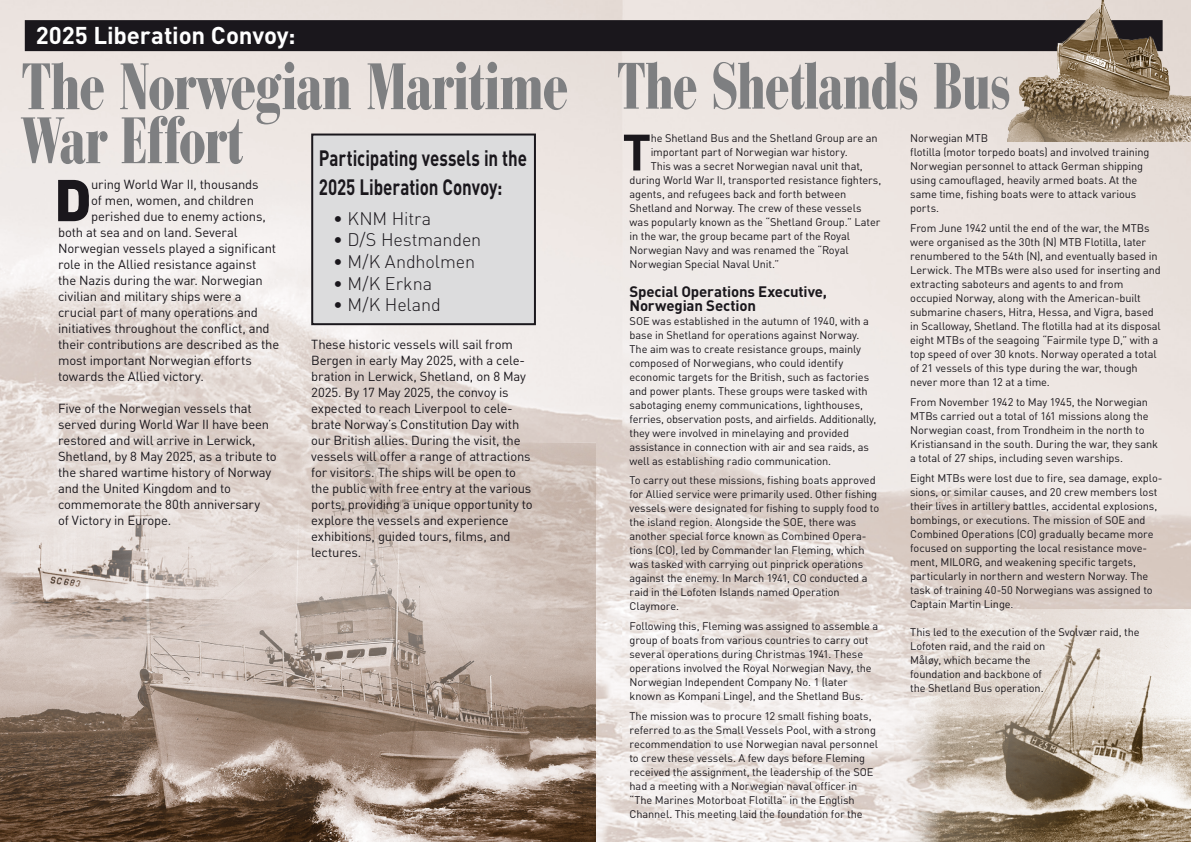
<style>
.page{position:relative;width:1191px;height:842px;background:#fff}
.page>*{position:absolute;margin:0;border:0;box-sizing:border-box;transform-origin:0 0}
.t1{font:900 condensed 65px/54px "Bauer Bodoni";letter-spacing:-.005em;color:#7e7f81;scale:.84 1}
.t2{font:900 condensed 65px "Bauer Bodoni";letter-spacing:-.005em;color:#7e7f81;scale:.81 1}
.Brødtekst{font:900 57.9px "DIN";color:#1a171c}
.Brødtekst_mindre{font:700 50.3px "DIN";color:#1a171c}
.t3{font:700 24px "DIN";letter-spacing:-.005em;color:#fff}
.t4{font:700 22px/28.8px "DIN";letter-spacing:-.005em;color:#1a171c;scale:.77 1}
.t5{font:300 18px "DIN";letter-spacing:-.005em;color:#1a171c}
.Brødtekst_mindre-2{font:700 15px "DIN";letter-spacing:-.01em;color:#1a171c}
.Brødtekst-2{font:13px/16px "DIN";letter-spacing:-.015em;color:#1a171c}
.Brødtekst_mindre-3{font:11px/14px "DIN";letter-spacing:-.01em;color:#1a171c}
</style>
<div class="page">
<img style="left:0;top:0;width:1191px;height:842px">
<img style="left:0;top:442px;width:595px;height:400px">
<img style="left:899px;top:609px;width:292px;height:233px">
<img style="left:0;top:478px;width:263px;height:161px">
<div style="left:312px;top:135px;width:223px;height:189px;background:#dcdcdd"></div>
<div style="left:311px;top:134px;width:225px;height:191px;border:2px solid #1a171c"></div>
<div style="left:25px;top:20px;width:1137px;height:31px;background:#1a171c"></div>
<img style="left:977px;top:0;width:214px;height:141px">
<p class="t3" style="left:36px;top:19px;width:261px">2025 Liberation Convoy:</p>
<p class="t1" style="left:23px;top:59px;width:651px">The Norwegian Maritime<br>War Effort</p>
<p class="t2" style="left:618px;top:48px;width:486px">The Shetlands Bus</p>
<p class="Brødtekst_mindre" style="left:622px;top:119px;width:30px">T</p>
<p class="Brødtekst_mindre-3" style="left:650px;top:131px;width:229px">he Shetland Bus and the Shetland Group are an</p>
<p class="Brødtekst_mindre-3" style="left:910px;top:131px;width:241px">Norwegian MTB<br>flotilla (motor torpedo boats) and involved training Norwegian personnel to attack German shipping using camouflaged, heavily armed boats. At the same time, fishing boats were to attack various ports.</p>
<p class="Brødtekst_mindre-3" style="left:910px;top:221px;width:252px">From June 1942 until the end of the war, the MTBs were organised as the 30th (N) MTB Flotilla, later renumbered to the 54th (N), and eventually based in Lerwick. The MTBs were also used for inserting and extracting saboteurs and agents to and from occupied Norway, along with the American-built submarine chasers, Hitra, Hessa, and Vigra, based in Scalloway, Shetland. The flotilla had at its disposal eight MTBs of the seagoing “Fairmile type D,” with a top speed of over 30 knots. Norway operated a total of 21 vessels of this type during the war, though never more than 12 at a time.</p>
<p class="Brødtekst_mindre-3" style="left:910px;top:395px;width:249px">From November 1942 to May 1945, the Norwegian MTBs carried out a total of 161 missions along the Norwegian coast, from Trondheim in the north to Kristiansand in the south. During the war, they sank a total of 27 ships, including seven warships.</p>
<p class="Brødtekst_mindre-3" style="left:910px;top:470px;width:254px">Eight MTBs were lost due to fire, sea damage, explo&shy;sions, or similar causes, and 20 crew members lost their lives in artillery battles, accidental explosions, bombings, or executions. The mission of SOE and Combined Operations (CO) gradually became more focused on supporting the local resistance move&shy;ment, MILORG, and weakening specific targets, particularly in northern and western Norway. The task of training 40-50 Norwegians was assigned to Captain Martin Linge.</p>
<p class="Brødtekst_mindre-3" style="left:910px;top:624px;width:231px">This led to the execution of the Svolvær raid, the<br>Lofoten raid, and the raid on<br>Måløy, which became the<br>foundation and backbone of<br>the Shetland Bus operation.</p>
<p class="Brødtekst_mindre-3" style="left:650px;top:145px;width:199px">important part of Norwegian war history.</p>
<p class="Brødtekst_mindre-3" style="left:650px;top:159px;width:214px">This was a secret Norwegian naval unit that,</p>
<p class="Brødtekst_mindre-3" style="left:629px;top:173px;width:253px">during World War II, transported resistance fighters,</p>
<p class="Brødtekst_mindre-3" style="left:629px;top:187px;width:218px">agents, and refugees back and forth between</p>
<p class="Brødtekst_mindre-3" style="left:629px;top:201px;width:234px">Shetland and Norway. The crew of these vessels</p>
<p class="Brødtekst_mindre-3" style="left:629px;top:215px;width:252px">was popularly known as the “Shetland Group.” Later</p>
<p class="Brødtekst_mindre-3" style="left:629px;top:229px;width:222px">in the war, the group became part of the Royal</p>
<p class="Brødtekst_mindre-3" style="left:629px;top:243px;width:221px">Norwegian Navy and was renamed the “Royal</p>
<p class="Brødtekst_mindre-3" style="left:629px;top:257px;width:151px">Norwegian Special Naval Unit.”</p>
<p class="Brødtekst_mindre-2" style="left:629px;top:281px;width:199px">Special Operations Executive,</p>
<p class="Brødtekst_mindre-2" style="left:629px;top:295px;width:128px">Norwegian Section</p>
<p class="Brødtekst_mindre-3" style="left:629px;top:313px;width:248px">SOE was established in the autumn of 1940, with a base in Shetland for operations against Norway.<br>The aim was to create resistance groups, mainly composed of Norwegians, who could identify economic targets for the British, such as factories and power plants. These groups were tasked with sabotaging enemy communications, lighthouses, ferries, observation posts, and airfields. Additionally, they were involved in minelaying and provided assistance in connection with air and sea raids, as well as establishing radio communication.</p>
<p class="Brødtekst_mindre-3" style="left:629px;top:473px;width:251px">To carry out these missions, fishing boats approved for Allied service were primarily used. Other fishing vessels were designated for fishing to supply food to the island region. Alongside the SOE, there was another special force known as Combined Opera&shy;tions (CO), led by Commander Ian Fleming, which was tasked with carrying out pinprick operations against the enemy. In March 1941, CO conducted a raid in the Lofoten Islands named Operation Claymore.</p>
<p class="Brødtekst_mindre-3" style="left:629px;top:619px;width:250px">Following this, Fleming was assigned to assemble a group of boats from various countries to carry out several operations during Christmas 1941. These operations involved the Royal Norwegian Navy, the Norwegian Independent Company No. 1 (later known as Kompani Linge), and the Shetland Bus.</p>
<p class="Brødtekst_mindre-3" style="left:629px;top:708px;width:250px">The mission was to procure 12 small fishing boats, referred to as the Small Vessels Pool, with a strong recommendation to use Norwegian naval personnel to crew these vessels. A few days before Fleming received the assignment, the leadership of the SOE had a meeting with a Norwegian naval officer in “The Marines Motorboat Flotilla” in the English Channel. This meeting laid the foundation for the</p>
<p class="t4" style="left:319px;top:143px;width:272px">Participating vessels in the<br>2025 Liberation Convoy:</p>
<p class="t5" style="left:333px;top:207px;width:100px">• KNM Hitra</p>
<p class="t5" style="left:333px;top:229px;width:150px">• D/S Hestmanden</p>
<p class="t5" style="left:333px;top:250px;width:143px">• M/K Andholmen</p>
<p class="t5" style="left:333px;top:272px;width:101px">• M/K Erkna</p>
<p class="t5" style="left:333px;top:294px;width:109px">• M/K Heland</p>
<p class="Brødtekst" style="left:54px;top:161px;width:39px">D</p>
<p class="Brødtekst-2" style="left:91px;top:176px;width:169px">uring World War II, thousands</p>
<p class="Brødtekst-2" style="left:91px;top:192px;width:164px">of men, women, and children</p>
<p class="Brødtekst-2" style="left:91px;top:208px;width:176px">perished due to enemy actions,</p>
<p class="Brødtekst-2" style="left:58px;top:224px;width:181px">both at sea and on land. Several</p>
<p class="Brødtekst-2" style="left:58px;top:240px;width:219px">Norwegian vessels played a significant</p>
<p class="Brødtekst-2" style="left:58px;top:256px;width:200px">role in the Allied resistance against</p>
<p class="Brødtekst-2" style="left:58px;top:272px;width:206px">the Nazis during the war. Norwegian</p>
<p class="Brødtekst-2" style="left:58px;top:288px;width:185px">civilian and military ships were a</p>
<p class="Brødtekst-2" style="left:58px;top:304px;width:201px">crucial part of many operations and</p>
<p class="Brødtekst-2" style="left:58px;top:320px;width:213px">initiatives throughout the conflict, and</p>
<p class="Brødtekst-2" style="left:58px;top:336px;width:223px">their contributions are described as the</p>
<p class="Brødtekst-2" style="left:58px;top:352px;width:195px">most important Norwegian efforts</p>
<p class="Brødtekst-2" style="left:58px;top:368px;width:147px">towards the Allied victory.</p>
<p class="Brødtekst-2" style="left:58px;top:400px;width:220px">Five of the Norwegian vessels that served during World War II have been restored and will arrive in Lerwick, Shetland, by 8 May 2025, as a tribute to the shared wartime history of Norway and the United Kingdom and to commemorate the 80th anniversary<br>of Victory in Europe.</p>
<p class="Brødtekst-2" style="left:311px;top:336px;width:223px">These historic vessels will sail from Bergen in early May 2025, with a cele&shy;bration in Lerwick, Shetland, on 8 May 2025. By 17 May 2025, the convoy is expected to reach Liverpool to cele&shy;brate Norway’s Constitution Day with our British allies. During the visit, the vessels will offer a range of attractions for visitors. The ships will be open to the public with free entry at the various ports, providing a unique opportunity to explore the vessels and experience exhibitions, guided tours, films, and lectures.</p>
</div>
